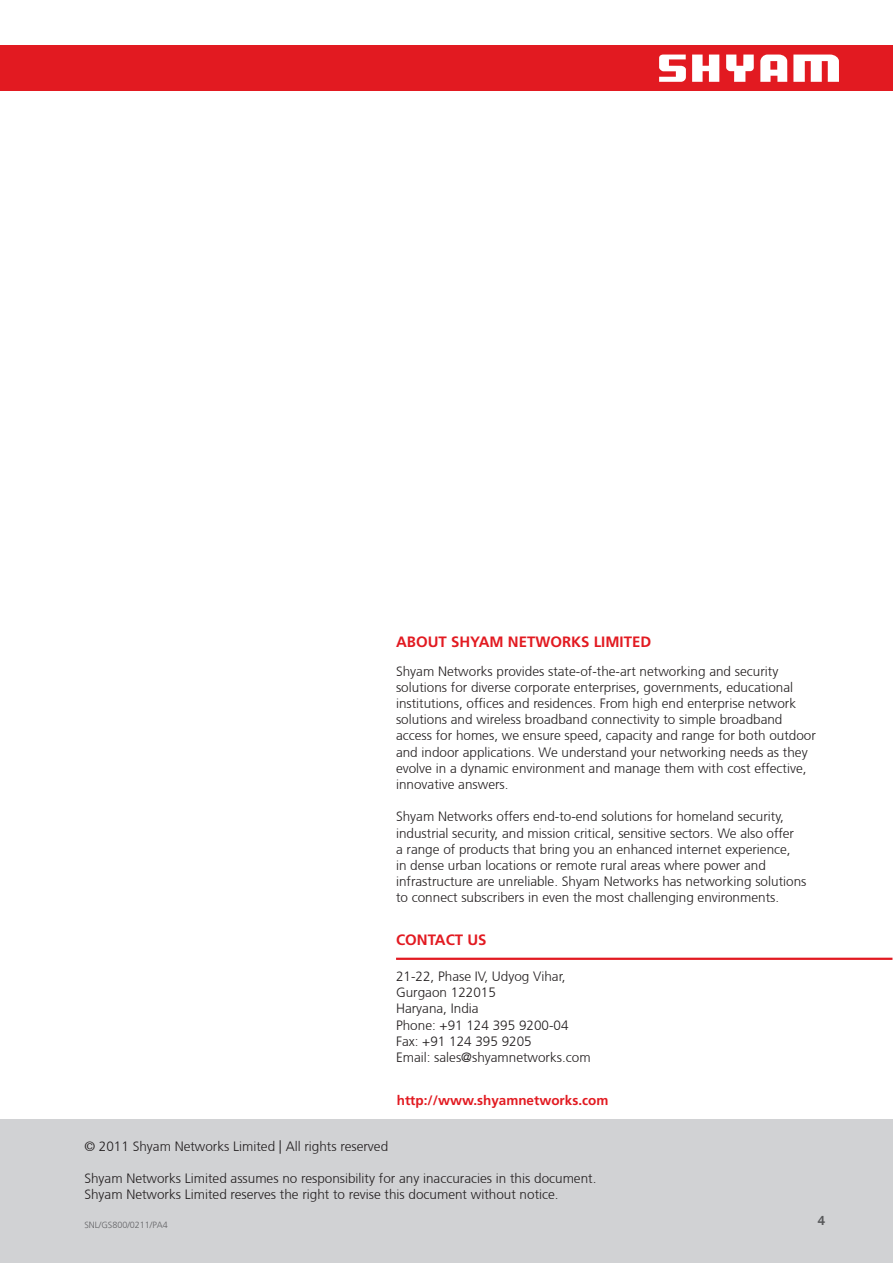
<style>
.page{position:relative;width:893px;height:1263px;background:#fff}
.page>*{position:absolute;margin:0;border:0;box-sizing:border-box;transform-origin:0 0}
.t1{font:700 15px "Frutiger LT Std";color:#e21a21}
.t2{font:300 13.5px/16.2px "Frutiger CE";color:#231f20}
.t3{font:700 13.5px "Frutiger LT Std";color:#e21a21}
.t4{font:500 13.5px "Franklin Gothic";color:#57585a}
.t5{font:300 9px "Frutiger LT";color:#636366}
</style>
<div class="page">
<div style="left:0;top:1119px;width:893px;height:144px;background:#d1d2d4"></div>
<div style="left:0;top:45px;width:893px;height:46px;background:#e21a21"></div>
<svg style="left:659px;top:55px;width:180px;height:27px"></svg>
<hr style="left:396px;top:958px;width:496px;height:2px;background:#e21a21">
<p class="t1" style="left:396px;top:633px;width:257px">ABOUT SHYAM NETWORKS LIMITED</p>
<p class="t2" style="left:396px;top:663px;width:421px">Shyam Networks provides state-of-the-art networking and security solutions for diverse corporate enterprises, governments, educational institutions, offices and residences. From high end enterprise network solutions and wireless broadband connectivity to simple broadband access for homes, we ensure speed, capacity and range for both outdoor and indoor applications. We understand your networking needs as they evolve in a dynamic environment and manage them with cost effective, innovative answers.</p>
<p class="t2" style="left:396px;top:808px;width:412px">Shyam Networks offers end-to-end solutions for homeland security, industrial security, and mission critical, sensitive sectors. We also offer<br>a range of products that bring you an enhanced internet experience,<br>in dense urban locations or remote rural areas where power and infrastructure are unreliable. Shyam Networks has networking solutions to connect subscribers in even the most challenging environments.</p>
<p class="t1" style="left:396px;top:931px;width:92px">CONTACT US</p>
<p class="t2" style="left:396px;top:968px;width:171px">21-22, Phase IV, Udyog Vihar,</p>
<p class="t2" style="left:396px;top:984px;width:101px">Gurgaon 122015<br>Haryana, India</p>
<p class="t2" style="left:396px;top:1017px;width:174px">Phone: +91 124 395 9200-04</p>
<p class="t2" style="left:396px;top:1033px;width:137px">Fax: +91 124 395 9205</p>
<p class="t2" style="left:396px;top:1049px;width:196px">Email: sales@shyamnetworks.com</p>
<p class="t3" style="left:397px;top:1092px;width:213px">http://www.shyamnetworks.com</p>
<p class="t2" style="left:84px;top:1137px;width:305px">© 2011 Shyam Networks Limited | All rights reserved</p>
<p class="t2" style="left:84px;top:1170px;width:514px">Shyam Networks Limited assumes no responsibility for any inaccuracies in this document.</p>
<p class="t2" style="left:84px;top:1186px;width:476px">Shyam Networks Limited reserves the right to revise this document without notice.</p>
<p class="t5" style="left:84px;top:1219px;width:85px">SNL/GS800/0211/PA4</p>
<p class="t4" style="left:817px;top:1212px;width:9px">4</p>
</div>
